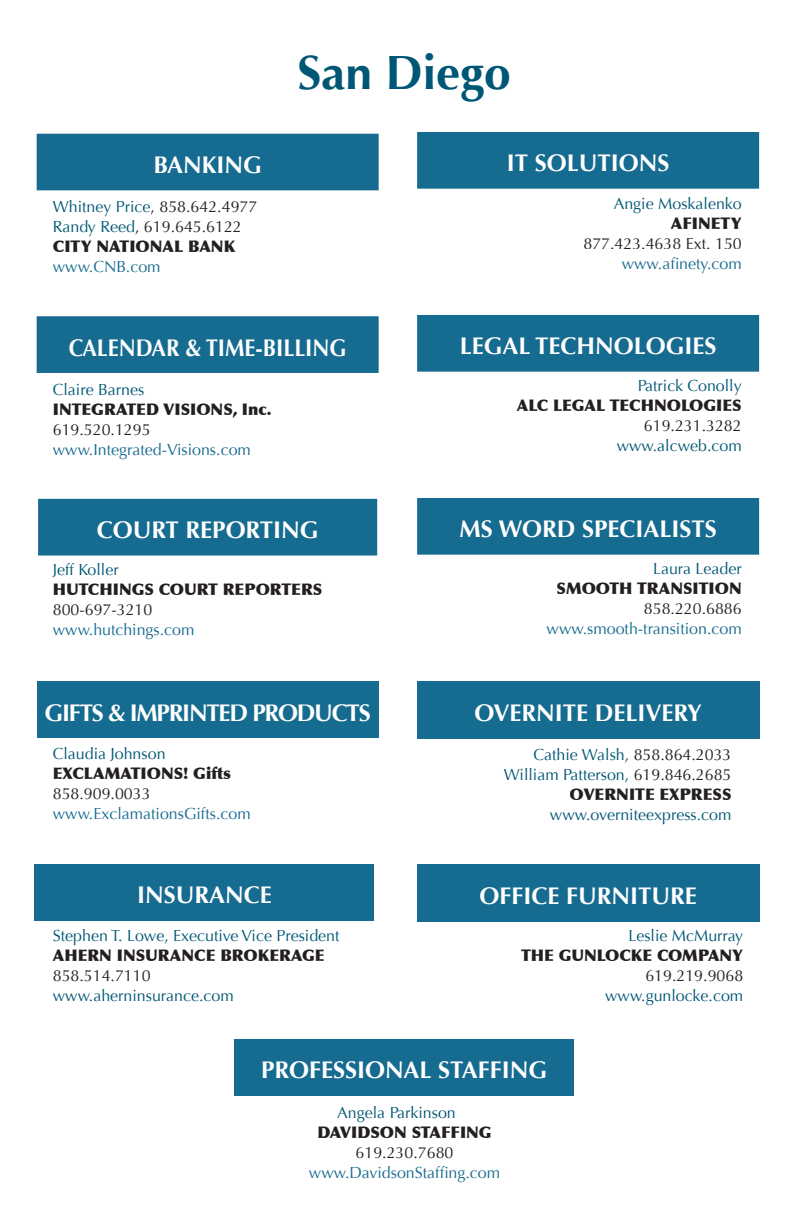
<style>
.page{position:relative;width:792px;height:1224px;background:#fff}
.page>*{position:absolute;margin:0;border:0;box-sizing:border-box;transform-origin:0 0}
.t1{font:700 48px "Optima";color:#005775}
.t2{font:700 24px "Optima";color:#fff}
.t3{font:700 24px "Optima";letter-spacing:-.05em;color:#fff}
.t4{font:700 24px "Optima";color:#fff;scale:.91 1}
.t5{font:16px/20px "Optima";color:#005775;text-align:right}
.t6{font:16px/20px "Optima";color:#231f20}
.t7{font:900 16px "Optima";color:#231f20}
.t8{font:16px "Optima";color:#166b90}
.s1{color:#005775}
.s2{font-weight:900}
.s3{color:#231f20}
.s4{font-weight:900;color:#231f20}
</style>
<div class="page">
<div style="left:235px;top:1039px;width:339px;height:57px;background:#166b90"></div>
<div style="left:37px;top:681px;width:342px;height:57px;background:#166b90"></div>
<div style="left:38px;top:499px;width:339px;height:57px;background:#166b90"></div>
<div style="left:37px;top:316px;width:342px;height:57px;background:#166b90"></div>
<div style="left:37px;top:134px;width:342px;height:56px;background:#166b90"></div>
<div style="left:35px;top:864px;width:339px;height:57px;background:#166b90"></div>
<div style="left:417px;top:132px;width:342px;height:57px;background:#166b90"></div>
<div style="left:417px;top:498px;width:342px;height:57px;background:#166b90"></div>
<div style="left:417px;top:315px;width:342px;height:57px;background:#166b90"></div>
<div style="left:417px;top:864px;width:342px;height:57px;background:#166b90"></div>
<div style="left:417px;top:681px;width:342px;height:57px;background:#166b90"></div>
<h2 class="t2" style="left:153px;top:151px;width:110px">BANKING</h2>
<p class="t6" style="left:53px;top:196px;width:206px"><span class="s1">Whitney Price</span>, 858.642.4977<br><span class="s1">Randy Reed</span>, 619.645.6122<br><span class="s2">CITY NATIONAL BANK</span></p>
<p class="t8" style="left:53px;top:257px;width:109px">www.CNB.com</p>
<h1 class="t1" style="left:297px;top:45px;width:215px">San Diego</h1>
<h2 class="t2" style="left:507px;top:149px;width:164px">IT SOLUTIONS</h2>
<p class="t5" style="left:614px;top:193px;width:130px">Angie Moskalenko</p>
<p class="t7" style="left:671px;top:213px;width:72px">AFINETY</p>
<p class="t6" style="left:583px;top:233px;width:160px">877.423.4638 Ext. 150</p>
<p class="t8" style="left:622px;top:254px;width:122px">www.afinety.com</p>
<h2 class="t4" style="left:69px;top:334px;width:307px">CALENDAR &amp; TIME-BILLING</h2>
<p class="t5" style="left:53px;top:380px;width:93px">Claire Barnes</p>
<p class="t7" style="left:53px;top:400px;width:220px">INTEGRATED VISIONS, Inc.</p>
<p class="t6" style="left:53px;top:420px;width:99px">619.520.1295</p>
<p class="t8" style="left:53px;top:441px;width:200px">www.Integrated-Visions.com</p>
<h2 class="t2" style="left:97px;top:516px;width:223px">COURT REPORTING</h2>
<p class="t5" style="left:53px;top:560px;width:67px">Jeff Koller</p>
<p class="t7" style="left:53px;top:580px;width:271px">HUTCHINGS COURT REPORTERS</p>
<p class="t6" style="left:53px;top:600px;width:101px">800-697-3210</p>
<p class="t8" style="left:53px;top:621px;width:143px">www.hutchings.com</p>
<h2 class="t3" style="left:45px;top:699px;width:328px">GIFTS &amp; IMPRINTED PRODUCTS</h2>
<p class="t5" style="left:53px;top:744px;width:114px">Claudia Johnson</p>
<p class="t7" style="left:53px;top:764px;width:179px">EXCLAMATIONS! Gifts</p>
<p class="t6" style="left:53px;top:784px;width:99px">858.909.0033</p>
<p class="t8" style="left:53px;top:804px;width:199px">www.ExclamationsGifts.com</p>
<h2 class="t2" style="left:137px;top:881px;width:136px">INSURANCE</h2>
<p class="t5" style="left:53px;top:926px;width:288px">Stephen T. Lowe, Executive Vice President</p>
<p class="t7" style="left:53px;top:946px;width:273px">AHERN INSURANCE BROKERAGE</p>
<p class="t6" style="left:53px;top:966px;width:99px">858.514.7110</p>
<p class="t5" style="left:53px;top:986px;width:182px">www.aherninsurance.com</p>
<h2 class="t2" style="left:460px;top:332px;width:258px">LEGAL TECHNOLOGIES</h2>
<p class="t5" style="left:638px;top:376px;width:106px">Patrick Conolly</p>
<p class="t7" style="left:517px;top:396px;width:226px">ALC LEGAL TECHNOLOGIES</p>
<p class="t6" style="left:644px;top:416px;width:99px">619.231.3282</p>
<p class="t5" style="left:617px;top:436px;width:127px">www.alcweb.com</p>
<h2 class="t2" style="left:459px;top:515px;width:259px">MS WORD SPECIALISTS</h2>
<p class="t5" style="left:653px;top:559px;width:90px">Laura Leader</p>
<p class="t7" style="left:557px;top:578px;width:187px">SMOOTH TRANSITION</p>
<p class="t6" style="left:644px;top:599px;width:99px">858.220.6886</p>
<p class="t8" style="left:547px;top:619px;width:197px">www.smooth-transition.com</p>
<h2 class="t2" style="left:474px;top:699px;width:229px">OVERNITE DELIVERY</h2>
<p class="t5" style="left:504px;top:745px;width:229px">Cathie Walsh, <span class="s3">858.864.2033<br></span>William Patterson, <span class="s3">619.846.2685<br></span><span class="s4">OVERNITE EXPRESS</span></p>
<p class="t5" style="left:550px;top:805px;width:183px">www.overniteexpress.com</p>
<h2 class="t2" style="left:479px;top:882px;width:219px">OFFICE FURNITURE</h2>
<p class="t5" style="left:628px;top:926px;width:116px">Leslie McMurray</p>
<p class="t7" style="left:521px;top:946px;width:224px">THE GUNLOCKE COMPANY</p>
<p class="t6" style="left:645px;top:966px;width:99px">619.219.9068</p>
<p class="t5" style="left:605px;top:986px;width:140px">www.gunlocke.com</p>
<h2 class="t2" style="left:261px;top:1056px;width:287px">PROFESSIONAL STAFFING</h2>
<p class="t5" style="left:337px;top:1103px;width:120px">Angela Parkinson</p>
<p class="t7" style="left:317px;top:1123px;width:176px">DAVIDSON STAFFING</p>
<p class="t6" style="left:356px;top:1143px;width:99px">619.230.7680</p>
<p class="t8" style="left:309px;top:1164px;width:193px">www.DavidsonStaffing.com</p>
</div>
